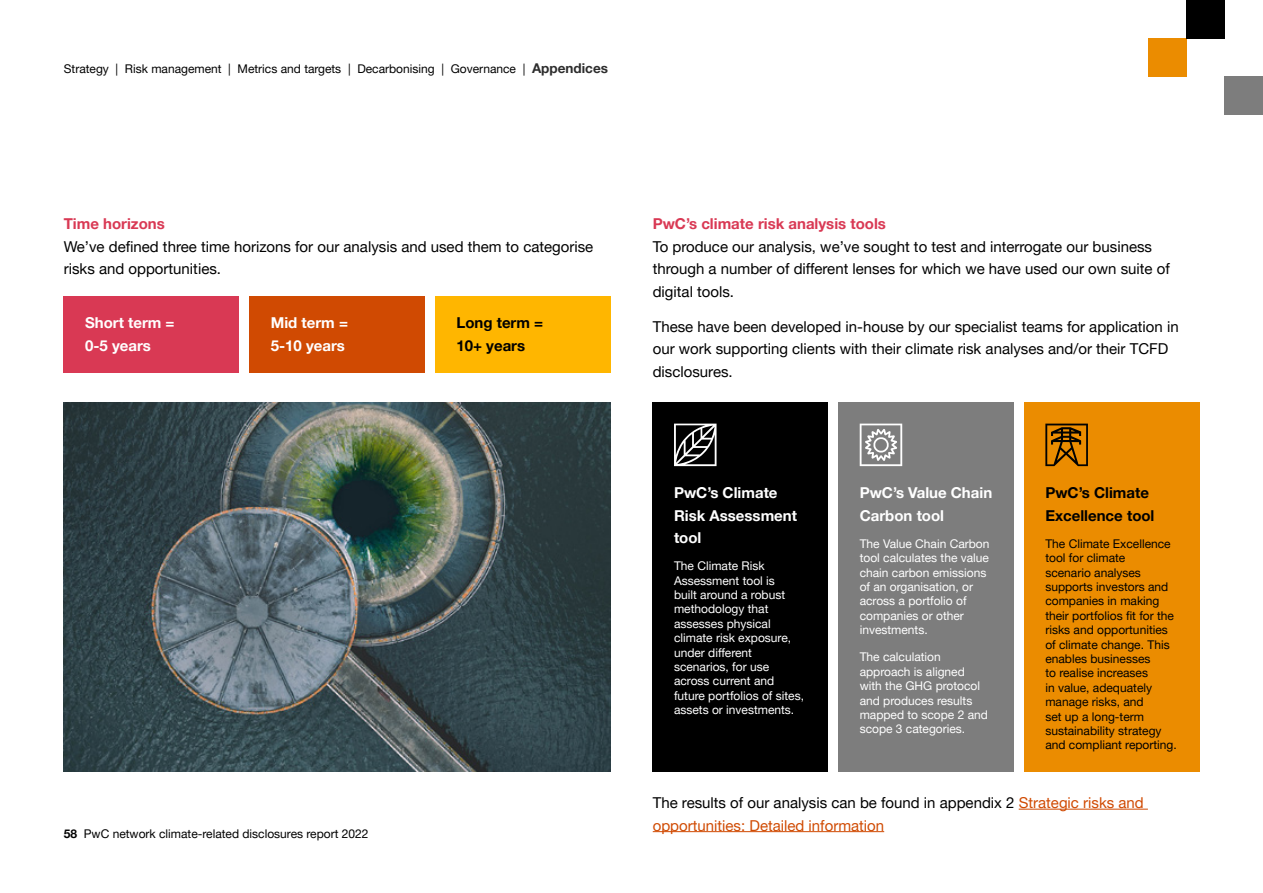
<style>
.page{position:relative;width:1263px;height:893px;background:#fff}
.page>*{position:absolute;margin:0;border:0;box-sizing:border-box;transform-origin:0 0}
.t1{font:15px/22.5px "Helvetica Neue LT Pro";color:#000}
.t2{font:15px/22.5px "Helvetica Neue LT Pro";color:#d04a02}
.t3{font:700 15px/22.5px "Helvetica Neue LT Pro";color:#fff}
.t4{font:700 15px/22.5px "Helvetica Neue LT Pro";color:#000}
.t5{font:700 15px "Helvetica Neue LT Pro";color:#d93954}
.t6{font:12px/14.4px "Helvetica Neue LT Pro";color:#fff}
.t7{font:12px/14.4px "Helvetica Neue LT Pro";color:#000}
.s1{font-weight:700;font-size:13.5px;color:#2d2d2d}
.s2{font-weight:700}
.s3{color:#000}
</style>
<div class="page">
<div style="left:1225px;top:77px;width:38px;height:38px;background:#7d7d7d"></div>
<div style="left:1148px;top:38px;width:38px;height:39px;background:#eb8c00"></div>
<div style="left:1186px;top:0;width:39px;height:38px;background:#000"></div>
<div style="left:64px;top:296px;width:175px;height:77px;background:#d93954"></div>
<div style="left:249px;top:296px;width:175px;height:77px;background:#d04a02"></div>
<div style="left:435px;top:296px;width:175px;height:77px;background:#ffb600"></div>
<div style="left:653px;top:402px;width:175px;height:370px;background:#000"></div>
<div style="left:838px;top:402px;width:175px;height:370px;background:#7d7d7d"></div>
<div style="left:1024px;top:402px;width:175px;height:370px;background:#eb8c00"></div>
<svg style="left:1045px;top:424px;width:43px;height:42px"></svg>
<svg style="left:860px;top:424px;width:42px;height:42px"></svg>
<svg style="left:674px;top:424px;width:42px;height:42px"></svg>
<hr style="left:1019px;top:809px;width:129px;height:1px;background:#d04a02">
<hr style="left:653px;top:831px;width:231px;height:1px;background:#d04a02">
<img style="left:64px;top:402px;width:546px;height:370px">
<p class="t7" style="left:64px;top:62px;width:546px">Strategy | Risk management | Metrics and targets | Decarbonising | Governance | <span class="s1">Appendices</span></p>
<p class="t5" style="left:64px;top:214px;width:103px">Time horizons</p>
<p class="t1" style="left:64px;top:235px;width:531px">We’ve defined three time horizons for our analysis and used them to categorise risks and opportunities.</p>
<p class="t3" style="left:85px;top:311px;width:91px">Short term =<br>0-5 years</p>
<p class="t3" style="left:271px;top:311px;width:79px">Mid term =<br>5-10 years</p>
<p class="t4" style="left:456px;top:311px;width:88px">Long term =<br>10+ years</p>
<p class="t7" style="left:64px;top:826px;width:306px"><span class="s2">58</span> PwC network climate-related disclosures report 2022</p>
<p class="t5" style="left:653px;top:214px;width:235px">PwC’s climate risk analysis tools</p>
<p class="t1" style="left:653px;top:235px;width:519px">To produce our analysis, we’ve sought to test and interrogate our business through a number of different lenses for which we have used our own suite of digital tools.</p>
<p class="t1" style="left:653px;top:315px;width:527px">These have been developed in-house by our specialist teams for application in our work supporting clients with their climate risk analyses and/or their TCFD disclosures.</p>
<p class="t3" style="left:674px;top:481px;width:125px">PwC’s Climate<br>Risk Assessment tool</p>
<p class="t6" style="left:674px;top:558px;width:132px">The Climate Risk<br>Assessment tool is<br>built around a robust methodology that assesses physical climate risk exposure, under different scenarios, for use across current and future portfolios of sites, assets or investments.</p>
<p class="t3" style="left:860px;top:481px;width:134px">PwC’s Value Chain<br>Carbon tool</p>
<p class="t6" style="left:860px;top:536px;width:131px">The Value Chain Carbon tool calculates the value chain carbon emissions of an organisation, or across a portfolio of companies or other investments.</p>
<p class="t6" style="left:860px;top:650px;width:130px">The calculation approach is aligned with the GHG protocol and produces results mapped to scope 2 and scope 3 categories.</p>
<p class="t4" style="left:1045px;top:481px;width:111px">PwC’s Climate<br>Excellence tool</p>
<p class="t7" style="left:1045px;top:536px;width:133px">The Climate Excellence tool for climate<br>scenario analyses supports investors and companies in making their portfolios fit for the risks and opportunities of climate change. This enables businesses<br>to realise increases<br>in value, adequately manage risks, and<br>set up a long-term sustainability strategy and compliant reporting.</p>
<p class="t2" style="left:653px;top:791px;width:492px"><span class="s3">The results of our analysis can be found in appendix 2</span> Strategic risks and opportunities: Detailed information</p>
</div>
